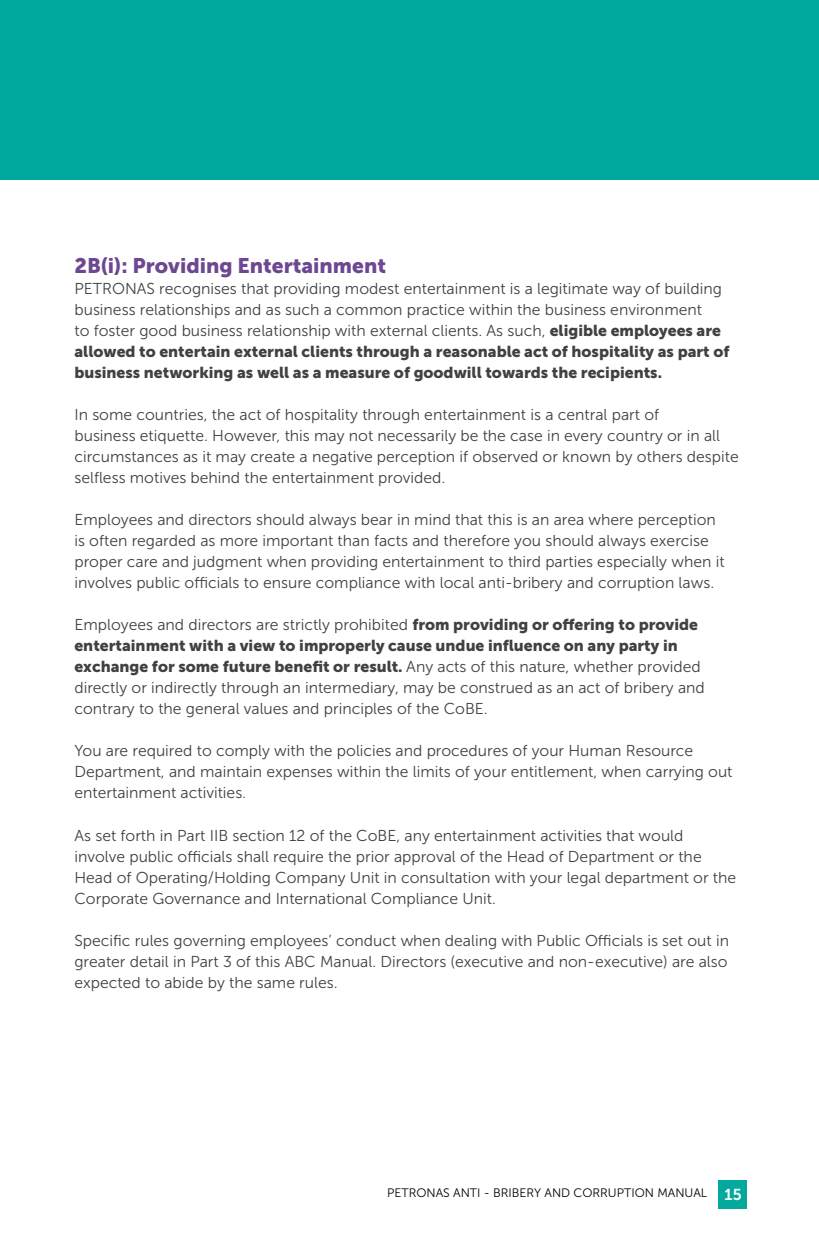
<style>
.page{position:relative;width:819px;height:1241px;background:#fff}
.page>*{position:absolute;margin:0;border:0;box-sizing:border-box;transform-origin:0 0}
.t1{font:21px "Museo Sans 900";color:#6d4891}
.t2{font:15.75px/21px "Museo Sans 300";color:#414142}
.t3{font:15.75px/21px "Museo Sans 900";color:#414142}
.t4{font:12.25px "Museo Sans 300";color:#000}
.s1{font-family:"Museo Sans 900"}
.s2{font-family:"Museo Sans 300"}
.s3{font-family:"Museo Sans 700";font-size:15.75px;color:#fff}
</style>
<div class="page">
<div style="left:0;top:0;width:819px;height:180px;background:#00a99d"></div>
<div style="left:718px;top:1179px;width:28px;height:28px;background:#03a99d"></div>
<h1 class="t1" style="left:74px;top:254px;width:313px">2B(i): Providing Entertainment</h1>
<p class="t2" style="left:74px;top:278px;width:649px">PETRONAS recognises that providing modest entertainment is a legitimate way of building business relationships and as such a common practice within the business environment<br>to foster good business relationship with external clients. As such, <span class="s1">eligible employees are</span></p>
<p class="t3" style="left:74px;top:341px;width:656px">allowed to entertain external clients through a reasonable act of hospitality as part of business networking as well as a measure of goodwill towards the recipients.</p>
<p class="t2" style="left:74px;top:404px;width:665px">In some countries, the act of hospitality through entertainment is a central part of<br>business etiquette. However, this may not necessarily be the case in every country or in all circumstances as it may create a negative perception if observed or known by others despite selfless motives behind the entertainment provided.</p>
<p class="t2" style="left:74px;top:509px;width:651px">Employees and directors should always bear in mind that this is an area where perception is often regarded as more important than facts and therefore you should always exercise proper care and judgment when providing entertainment to third parties especially when it involves public officials to ensure compliance with local anti-bribery and corruption laws.</p>
<p class="t2" style="left:74px;top:614px;width:625px">Employees and directors are strictly prohibited <span class="s1">from providing or offering to provide</span></p>
<p class="t3" style="left:74px;top:635px;width:627px">entertainment with a view to improperly cause undue influence on any party in exchange for some future benefit or result. <span class="s2">Any acts of this nature, whether provided</span></p>
<p class="t2" style="left:74px;top:677px;width:632px">directly or indirectly through an intermediary, may be construed as an act of bribery and contrary to the general values and principles of the CoBE.</p>
<p class="t2" style="left:74px;top:740px;width:659px">You are required to comply with the policies and procedures of your Human Resource<br>Department, and maintain expenses within the limits of your entitlement, when carrying out entertainment activities.</p>
<p class="t2" style="left:74px;top:824px;width:663px">As set forth in Part IIB section 12 of the CoBE, any entertainment activities that would involve public officials shall require the prior approval of the Head of Department or the Head of Operating/Holding Company Unit in consultation with your legal department or the Corporate Governance and International Compliance Unit.</p>
<p class="t2" style="left:74px;top:929px;width:656px;text-align:justify">Specific rules governing employees’ conduct when dealing with Public Officials is set out in greater detail in Part 3 of this ABC Manual. Directors (executive and non-executive) are also expected to abide by the same rules.</p>
<p class="t4" style="left:387px;top:1185px;width:356px">PETRONAS ANTI - BRIBERY AND CORRUPTION MANUAL <span class="s3">15</span></p>
</div>
